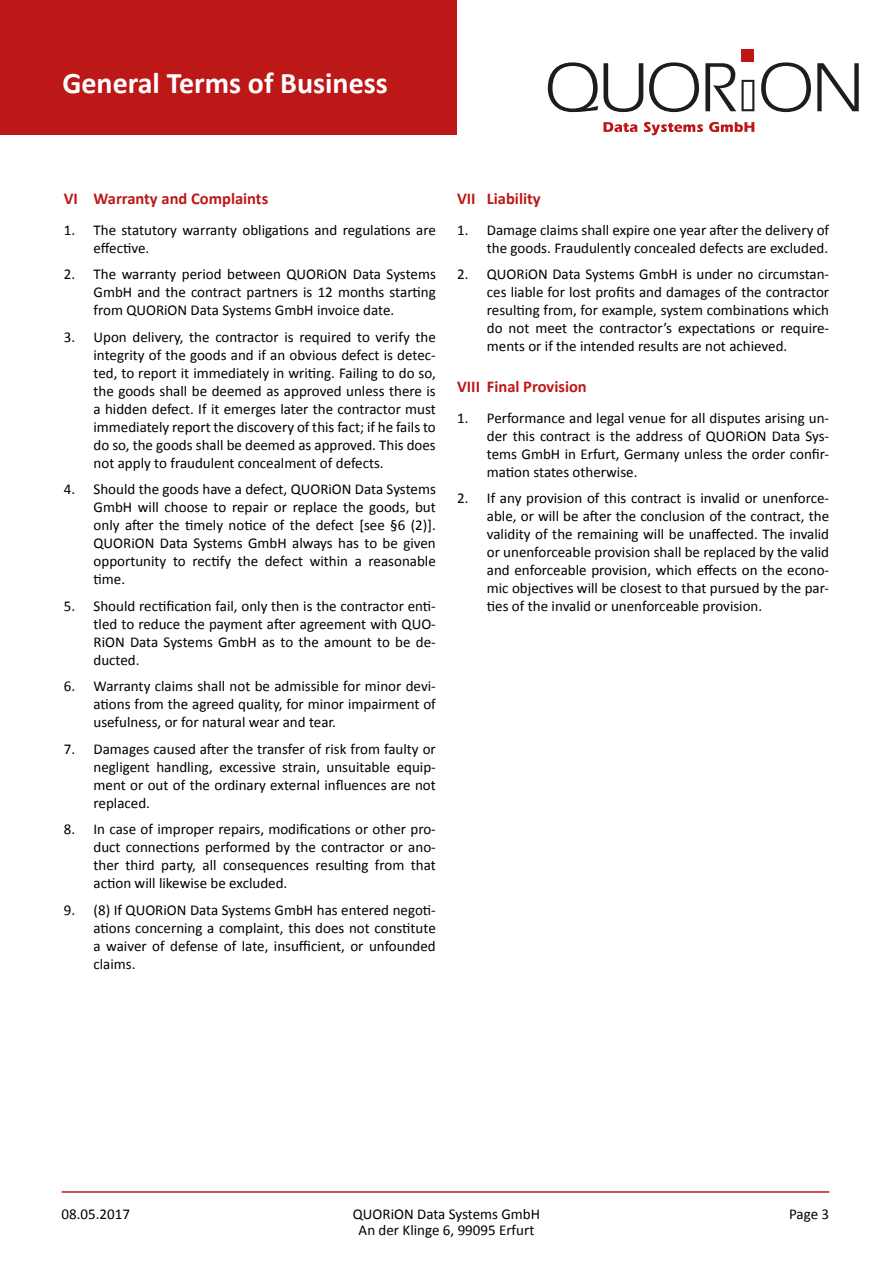
<style>
.page{position:relative;width:893px;height:1263px;background:#fff}
.page>*{position:absolute;margin:0;border:0;box-sizing:border-box;transform-origin:0 0}
.t1{font:700 30px "Calibri";color:#fff}
.t2{font:700 16.5px "Calibri";color:#bd1818}
.t3{font:15px/18px "Calibri";color:#000;text-align:justify}
</style>
<div class="page">
<svg style="left:548px;top:62px;width:95px;height:50px"></svg>
<svg style="left:649px;top:62px;width:50px;height:50px"></svg>
<svg style="left:705px;top:63px;width:49px;height:48px"></svg>
<svg style="left:761px;top:62px;width:50px;height:50px"></svg>
<svg style="left:817px;top:63px;width:42px;height:48px"></svg>
<svg style="left:603px;top:122px;width:34px;height:10px"></svg>
<svg style="left:644px;top:122px;width:59px;height:13px"></svg>
<svg style="left:709px;top:122px;width:45px;height:10px"></svg>
<div style="left:741px;top:49px;width:13px;height:13px;background:#bd1616"></div>
<div style="left:0;top:0;width:457px;height:135px;background:#bd1818"></div>
<hr style="left:62px;top:1191px;width:767px;height:2px;background:#bd1818">
<h1 class="t1" style="left:62px;top:64px;width:327px">General Terms of Business</h1>
<p class="t2" style="left:64px;top:188px;width:206px">VI Warranty and Complaints</p>
<p class="t3" style="left:94px;top:221px;width:344px;text-indent:-30px">1. The statutory warranty obligations and regulations are effective.</p>
<p class="t3" style="left:94px;top:265px;width:344px;text-indent:-30px">2. The warranty period between QUORiON Data Systems GmbH and the contract partners is 12 months starting from QUORiON Data Systems GmbH invoice date.</p>
<p class="t3" style="left:94px;top:328px;width:344px;text-indent:-30px">3. Upon delivery, the contractor is required to verify the integrity of the goods and if an obvious defect is detec&shy;ted, to report it immediately in writing. Failing to do so, the goods shall be deemed as approved unless there is a hidden defect. If it emerges later the contractor must immediately report the discovery of this fact; if he fails to do so, the goods shall be deemed as approved. This does not apply to fraudulent concealment of defects.</p>
<p class="t3" style="left:94px;top:480px;width:344px;text-indent:-30px">4. Should the goods have a defect, QUORiON Data Systems GmbH will choose to repair or replace the goods, but only after the timely notice of the defect [see §6 (2)].<br>QUORiON Data Systems GmbH always has to be given opportunity to rectify the defect within a reasonable time.</p>
<p class="t3" style="left:94px;top:597px;width:344px;text-indent:-30px">5. Should rectification fail, only then is the contractor enti&shy;tled to reduce the payment after agreement with QUO-RiON Data Systems GmbH as to the amount to be de&shy;ducted.</p>
<p class="t3" style="left:94px;top:677px;width:344px;text-indent:-30px">6. Warranty claims shall not be admissible for minor devi&shy;ations from the agreed quality, for minor impairment of usefulness, or for natural wear and tear.</p>
<p class="t3" style="left:94px;top:740px;width:344px;text-indent:-30px">7. Damages caused after the transfer of risk from faulty or negligent handling, excessive strain, unsuitable equip&shy;ment or out of the ordinary external influences are not replaced.</p>
<p class="t3" style="left:94px;top:820px;width:344px;text-indent:-30px">8. In case of improper repairs, modifications or other pro&shy;duct connections performed by the contractor or ano&shy;ther third party, all consequences resulting from that action will likewise be excluded.</p>
<p class="t3" style="left:94px;top:901px;width:344px;text-indent:-30px">9. (8) If QUORiON Data Systems GmbH has entered negoti&shy;ations concerning a complaint, this does not constitute a waiver of defense of late, insufficient, or unfounded claims.</p>
<p class="t2" style="left:457px;top:188px;width:85px">VII Liability</p>
<p class="t3" style="left:457px;top:221px;width:374px;text-align:right">1. Damage claims shall expire one year after the delivery of the goods. Fraudulently concealed defects are excluded.</p>
<p class="t3" style="left:487px;top:265px;width:344px;text-indent:-30px">2. QUORiON Data Systems GmbH is under no circumstan&shy;ces liable for lost profits and damages of the contractor resulting from, for example, system combinations which do not meet the contractor’s expectations or require&shy;ments or if the intended results are not achieved.</p>
<p class="t2" style="left:457px;top:376px;width:131px">VIII Final Provision</p>
<p class="t3" style="left:487px;top:409px;width:344px;text-indent:-30px">1. Performance and legal venue for all disputes arising un&shy;der this contract is the address of QUORiON Data Sys&shy;tems GmbH in Erfurt, Germany unless the order confir&shy;mation states otherwise.</p>
<p class="t3" style="left:487px;top:489px;width:344px;text-indent:-30px">2. If any provision of this contract is invalid or unenforce&shy;able, or will be after the conclusion of the contract, the validity of the remaining will be unaffected. The invalid or unenforceable provision shall be replaced by the valid and enforceable provision, which effects on the econo&shy;mic objectives will be closest to that pursued by the par&shy;ties of the invalid or unenforceable provision.</p>
<p class="t3" style="left:62px;top:1205px;width:70px">08.05.2017</p>
<p class="t3" style="left:353px;top:1206px;width:189px;line-height:16.5px;text-align:center">QUORiON Data Systems GmbH<br>An der Klinge 6, 99095 Erfurt</p>
<p class="t3" style="left:789px;top:1205px;width:42px">Page 3</p>
</div>
